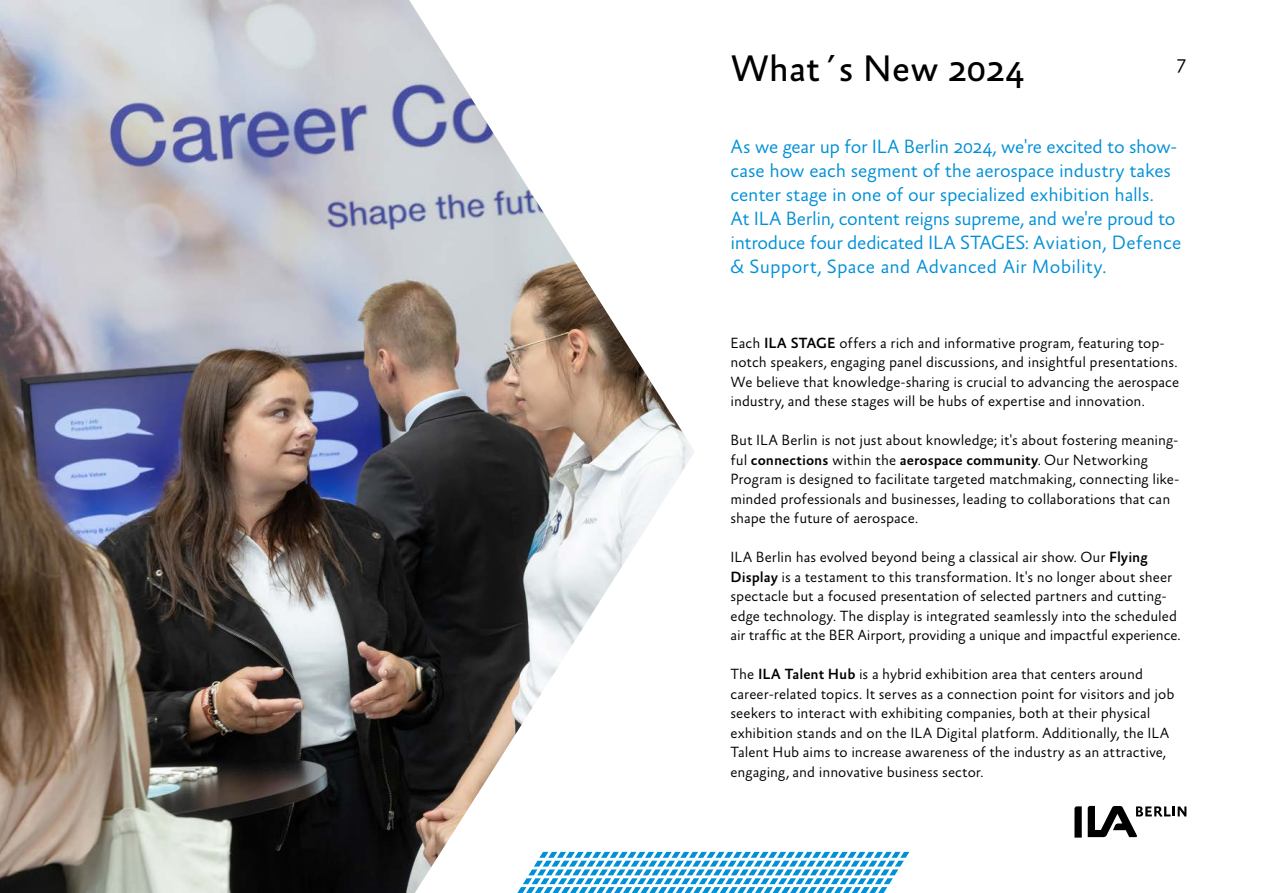
<style>
.page{position:relative;width:1263px;height:893px;background:#fff}
.page>*{position:absolute;margin:0;border:0;box-sizing:border-box;transform-origin:0 0}
.t1{font:37.5px "Absara Sans OT";color:#000}
.t2{font:300 19.5px/24px "Absara Sans OT";letter-spacing:-.015em;color:#0090d7}
.t3{font:300 19.5px "Absara Sans OT";color:#000}
.t4{font:300 15px/19.5px "Absara Sans OT";color:#000}
.s1{font-weight:500}
</style>
<div class="page">
<svg style="left:1074px;top:806px;width:8px;height:32px"></svg>
<svg style="left:1088px;top:806px;width:98px;height:31px"></svg>
<img style="left:0;top:0;width:695px;height:893px">
<svg style="left:517px;top:852px;width:392px;height:41px"></svg>
<h1 class="t1" style="left:730px;top:49px;width:295px">What´s New 2024</h1>
<h2 class="t3" style="left:1176px;top:52px;width:11px">7</h2>
<p class="t2" style="left:730px;top:135px;width:452px">As we gear up for ILA Berlin 2024, we're excited to show&shy;case how each segment of the aerospace industry takes center stage in one of our specialized exhibition halls.<br>At ILA Berlin, content reigns supreme, and we're proud to introduce four dedicated ILA STAGES: Aviation, Defence &amp; Support, Space and Advanced Air Mobility.</p>
<p class="t4" style="left:730px;top:334px;width:450px">Each <span class="s1">ILA STAGE</span> offers a rich and informative program, featuring top&shy;notch speakers, engaging panel discussions, and insightful presentations.<br>We believe that knowledge-sharing is crucial to advancing the aerospace industry, and these stages will be hubs of expertise and innovation.</p>
<p class="t4" style="left:730px;top:431px;width:450px">But ILA Berlin is not just about knowledge; it's about fostering meaning&shy;ful <span class="s1">connections</span> within the <span class="s1">aerospace community</span>. Our Networking Program is designed to facilitate targeted matchmaking, connecting like&shy;minded professionals and businesses, leading to collaborations that can shape the future of aerospace.</p>
<p class="t4" style="left:730px;top:548px;width:451px">ILA Berlin has evolved beyond being a classical air show. Our <span class="s1">Flying Display</span> is a testament to this transformation. It's no longer about sheer spectacle but a focused presentation of selected partners and cutting&shy;edge technology. The display is integrated seamlessly into the scheduled air traffic at the BER Airport, providing a unique and impactful experience.</p>
<p class="t4" style="left:730px;top:665px;width:445px">The <span class="s1">ILA Talent Hub</span> is a hybrid exhibition area that centers around career-related topics. It serves as a connection point for visitors and job seekers to interact with exhibiting companies, both at their physical exhibition stands and on the ILA Digital platform. Additionally, the ILA Talent Hub aims to increase awareness of the industry as an attractive, engaging, and innovative business sector.</p>
</div>
